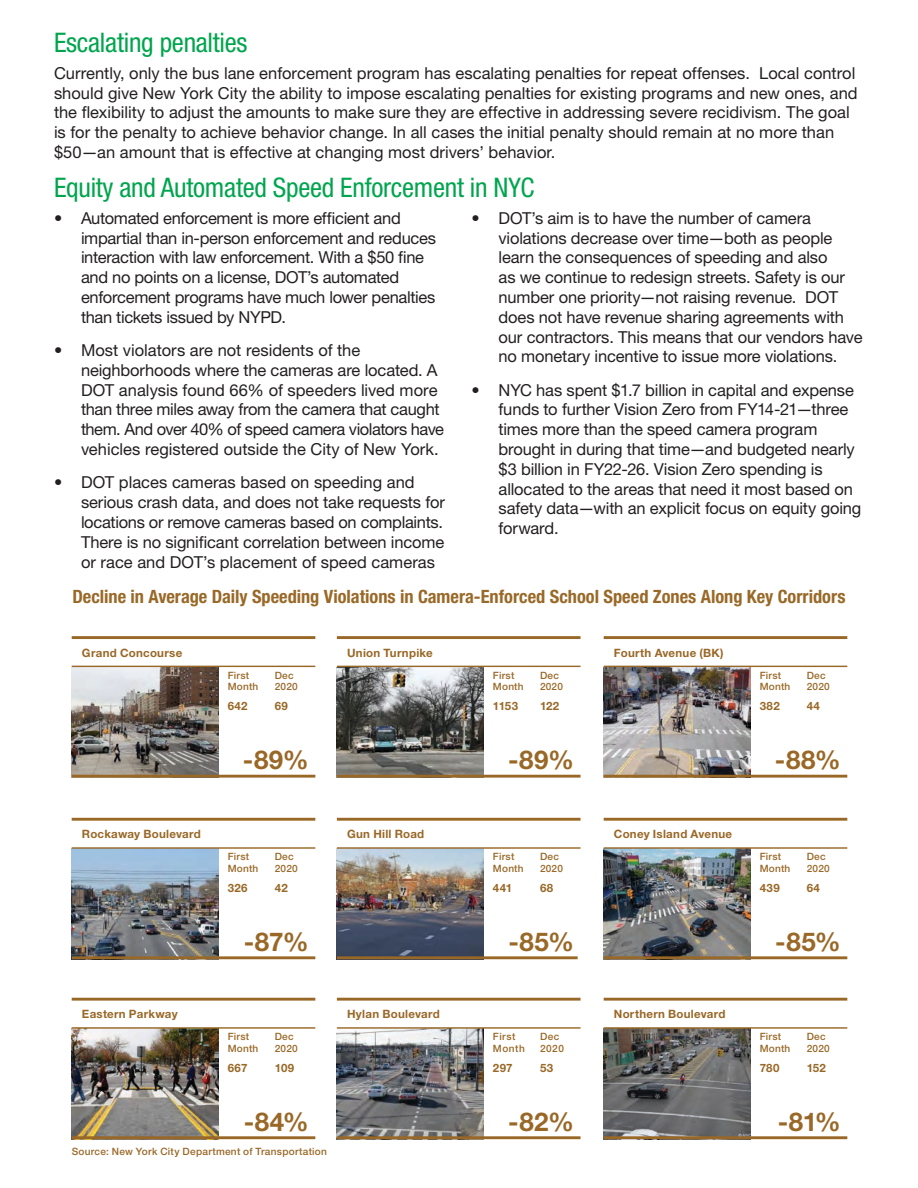
<style>
.page{position:relative;width:918px;height:1188px;background:#fff}
.page>*{position:absolute;margin:0;border:0;box-sizing:border-box;transform-origin:0 0}
.Heading_2{font:condensed 27px "Helvetica Neue LT Std";letter-spacing:-.01em;color:#00a54e}
.t1{font:700 25.95px "Helvetica Neue LT Std";letter-spacing:.02em;color:#996827}
.Heading_2-2{font:700 condensed 18.3px "Helvetica Neue LT Std";color:#996928}
.Body{font:16.5px/19.8px "Helvetica Neue LT Std";letter-spacing:-.01em;color:#231f20}
.t2{font:500 15.9px "Helvetica Neue LT Std";letter-spacing:.025em;color:#020304}
.t3{font:700 11.55px "Helvetica Neue LT Std";letter-spacing:.02em;color:#996827}
.t4{font:500 10.05px/11.6px "Helvetica Neue LT Std";letter-spacing:.025em;color:#996827}
.t5{font:500 10.05px/11.6px "Helvetica Neue LT Std";letter-spacing:.05em;color:#996827}
</style>
<div class="page">
<img style="left:71px;top:636px;width:777px;height:504px">
<h3 class="Heading_2" style="left:54px;top:27px;width:195px">Escalating penalties</h3>
<p class="Body" style="left:54px;top:63px;width:805px">Currently, only the bus lane enforcement program has escalating penalties for repeat offenses. Local control should give New York City the ability to impose escalating penalties for existing programs and new ones, and the flexibility to adjust the amounts to make sure they are effective in addressing severe recidivism. The goal is for the penalty to achieve behavior change. In all cases the initial penalty should remain at no more than $50—an amount that is effective at changing most drivers’ behavior.</p>
<h3 class="Heading_2" style="left:54px;top:172px;width:482px">Equity and Automated Speed Enforcement in NYC</h3>
<p class="Body" style="left:81px;top:208px;width:357px;text-indent:-27px">• Automated enforcement is more efficient and impartial than in-person enforcement and reduces interaction with law enforcement. With a $50 fine and no points on a license, DOT’s automated enforcement programs have much lower penalties than tickets issued by NYPD.</p>
<p class="Body" style="left:81px;top:340px;width:365px;text-indent:-27px">• Most violators are not residents of the neighborhoods where the cameras are located. A DOT analysis found 66% of speeders lived more than three miles away from the camera that caught them. And over 40% of speed camera violators have vehicles registered outside the City of New York.</p>
<p class="Body" style="left:81px;top:472px;width:365px;text-indent:-27px">• DOT places cameras based on speeding and serious crash data, and does not take requests for locations or remove cameras based on complaints.<br>There is no significant correlation between income or race and DOT’s placement of speed cameras</p>
<p class="Body" style="left:499px;top:208px;width:366px;text-indent:-27px">• DOT’s aim is to have the number of camera violations decrease over time—both as people learn the consequences of speeding and also<br>as we continue to redesign streets. Safety is our number one priority—not raising revenue. DOT does not have revenue sharing agreements with our contractors. This means that our vendors have no monetary incentive to issue more violations.</p>
<p class="Body" style="left:499px;top:380px;width:364px;text-indent:-27px">• NYC has spent $1.7 billion in capital and expense funds to further Vision Zero from FY14-21—three times more than the speed camera program brought in during that time—and budgeted nearly $3 billion in FY22-26. Vision Zero spending is allocated to the areas that need it most based on safety data—with an explicit focus on equity going forward.</p>
<p class="t2" style="left:287px;top:511px;width:343px">Decline in Average Daily Speeding Violations</p>
<h3 class="Heading_2-2" style="left:72px;top:585px;width:775px">Decline in Average Daily Speeding Violations in Camera-Enforced School Speed Zones Along Key Corridors</h3>
<p class="t3" style="left:82px;top:645px;width:102px">Grand Concourse</p>
<p class="t3" style="left:347px;top:645px;width:87px">Union Turnpike</p>
<p class="t3" style="left:614px;top:645px;width:111px">Fourth Avenue (BK)</p>
<p class="t4" style="left:228px;top:669px;width:32px">First<br>Month</p>
<p class="t3" style="left:228px;top:699px;width:21px">642</p>
<p class="t4" style="left:275px;top:669px;width:25px">Dec<br>2020</p>
<p class="t3" style="left:275px;top:699px;width:15px">69</p>
<p class="t4" style="left:493px;top:669px;width:32px">First<br>Month</p>
<p class="t3" style="left:493px;top:699px;width:27px">1153</p>
<p class="t4" style="left:540px;top:669px;width:25px">Dec<br>2020</p>
<p class="t3" style="left:540px;top:699px;width:21px">122</p>
<p class="t4" style="left:760px;top:669px;width:32px">First<br>Month</p>
<p class="t3" style="left:760px;top:699px;width:21px">382</p>
<p class="t4" style="left:807px;top:669px;width:25px">Dec<br>2020</p>
<p class="t3" style="left:807px;top:699px;width:15px">44</p>
<p class="t1" style="left:243px;top:744px;width:67px">-89%</p>
<p class="t1" style="left:508px;top:744px;width:67px">-89%</p>
<p class="t1" style="left:775px;top:744px;width:67px">-88%</p>
<p class="t3" style="left:82px;top:827px;width:120px">Rockaway Boulevard</p>
<p class="t3" style="left:347px;top:827px;width:79px">Gun Hill Road</p>
<p class="t3" style="left:614px;top:827px;width:120px">Coney Island Avenue</p>
<p class="t4" style="left:228px;top:851px;width:32px">First<br>Month</p>
<p class="t3" style="left:228px;top:881px;width:21px">326</p>
<p class="t4" style="left:275px;top:851px;width:25px">Dec<br>2020</p>
<p class="t3" style="left:275px;top:881px;width:14px">42</p>
<p class="t4" style="left:493px;top:851px;width:32px">First<br>Month</p>
<p class="t3" style="left:493px;top:881px;width:21px">441</p>
<p class="t4" style="left:540px;top:851px;width:25px">Dec<br>2020</p>
<p class="t3" style="left:540px;top:881px;width:15px">68</p>
<p class="t4" style="left:760px;top:851px;width:32px">First<br>Month</p>
<p class="t3" style="left:760px;top:881px;width:22px">439</p>
<p class="t4" style="left:807px;top:851px;width:25px">Dec<br>2020</p>
<p class="t3" style="left:807px;top:881px;width:15px">64</p>
<p class="t1" style="left:244px;top:926px;width:67px">-87%</p>
<p class="t1" style="left:508px;top:926px;width:67px">-85%</p>
<p class="t1" style="left:775px;top:926px;width:67px">-85%</p>
<p class="t3" style="left:82px;top:1007px;width:97px">Eastern Parkway</p>
<p class="t3" style="left:347px;top:1007px;width:94px">Hylan Boulevard</p>
<p class="t3" style="left:614px;top:1007px;width:113px">Northern Boulevard</p>
<p class="t4" style="left:228px;top:1031px;width:32px">First<br>Month</p>
<p class="t3" style="left:228px;top:1061px;width:21px">667</p>
<p class="t4" style="left:275px;top:1031px;width:25px">Dec<br>2020</p>
<p class="t3" style="left:275px;top:1061px;width:21px">109</p>
<p class="t5" style="left:493px;top:1031px;width:33px">First<br>Month</p>
<p class="t3" style="left:493px;top:1061px;width:21px">297</p>
<p class="t4" style="left:540px;top:1031px;width:25px">Dec<br>2020</p>
<p class="t3" style="left:540px;top:1061px;width:15px">53</p>
<p class="t4" style="left:760px;top:1031px;width:32px">First<br>Month</p>
<p class="t3" style="left:760px;top:1061px;width:21px">780</p>
<p class="t4" style="left:807px;top:1031px;width:25px">Dec<br>2020</p>
<p class="t3" style="left:807px;top:1061px;width:21px">152</p>
<p class="t1" style="left:244px;top:1106px;width:67px">-84%</p>
<p class="t1" style="left:508px;top:1106px;width:67px">-82%</p>
<p class="t1" style="left:778px;top:1106px;width:65px">-81%</p>
<p class="t4" style="left:72px;top:1145px;width:257px">Source: New York City Department of Transportation</p>
</div>
